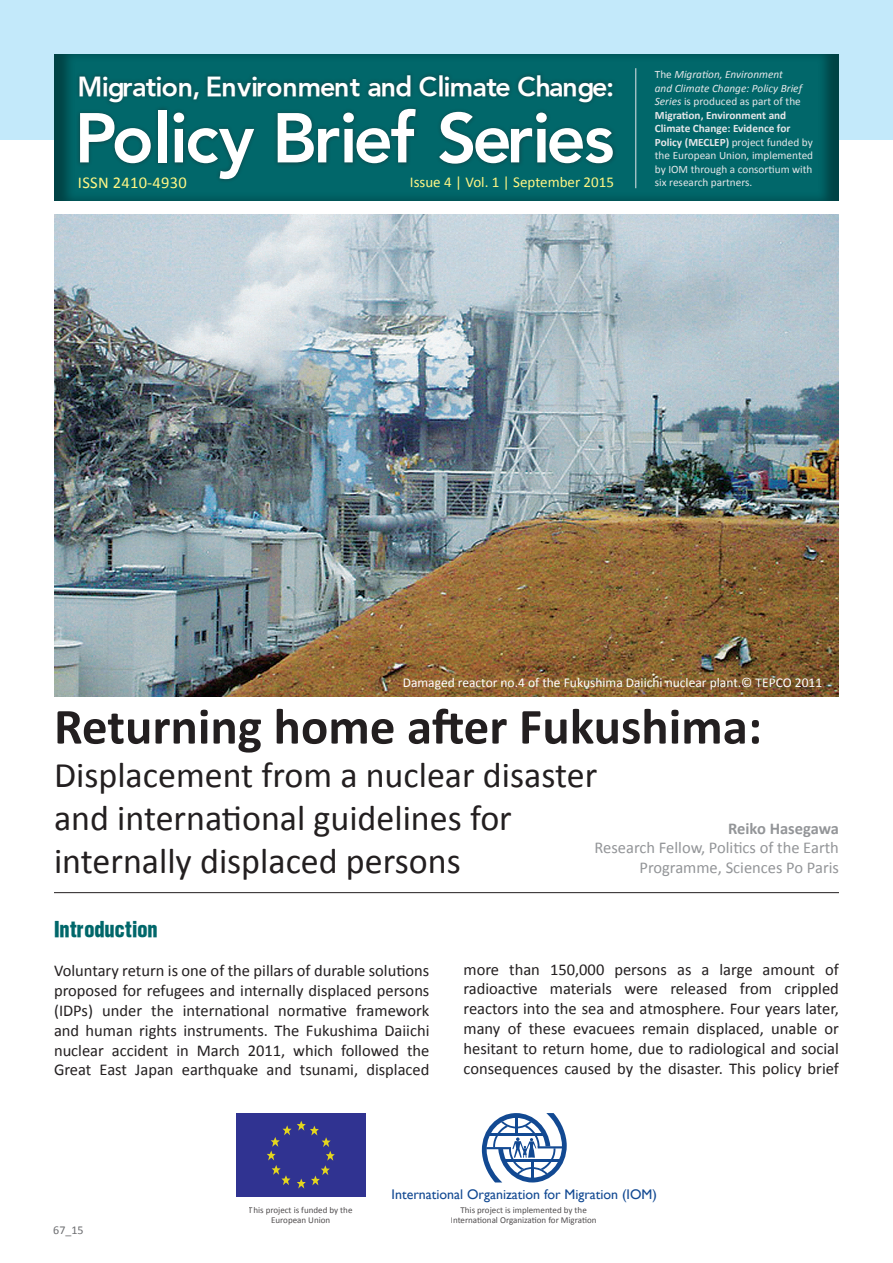
<style>
.page{position:relative;width:893px;height:1263px;background:#fff}
.page>*{position:absolute;margin:0;border:0;box-sizing:border-box;transform-origin:0 0}
.t1{font:700 69px "Expo S Si";letter-spacing:.01em;color:#fff}
.t2{font:700 51px "Calibri";color:#231f20}
.t3{font:36px/43.2px "Calibri";color:#231f20}
.t4{font:700 27px "Expo S Si";color:#fff}
.t5{font:21px "Context Black Cond S Si";color:#01676a}
.t6{font:16.5px/19.8px "Calibri";color:#231f20;text-align:justify}
.t7{font:16.5px/19.8px "Calibri";color:#939598;text-align:right}
.t8{font:700 16.5px "Calibri";color:#939598}
.t9{font:16.5px "Calibri";letter-spacing:.015em;color:#fff685}
.t10{font:15px "Calibri";color:#fff685}
.t11{font:13.95px "Gill Sans";color:#124992}
.t12{font:13.5px "Calibri";color:#fff}
.t13{font:12px "Calibri";color:#6c6d70}
.t14{font:11.25px/13.5px "Calibri";color:#e6e7e9}
.t15{font:9px/10.8px "Calibri";color:#231f20;text-align:center}
.s1{font-style:italic}
.s2{font-weight:700}
</style>
<div class="page">
<div style="left:236px;top:1113px;width:129px;height:83px;background:#303391"></div>
<svg style="left:267px;top:1121px;width:68px;height:67px"></svg>
<svg style="left:482px;top:1113px;width:85px;height:69px"></svg>
<hr style="left:54px;top:892px;width:785px;height:1px;background:#231f20">
<div style="left:0;top:0;width:893px;height:139px;background:#c3e9fa"></div>
<div style="left:445px;top:54px;width:394px;height:148px;background:#231f20;opacity:.4"></div>
<div style="left:54px;top:54px;width:397px;height:148px;background:#231f20;opacity:.4"></div>
<div style="left:75px;top:70px;width:542px;height:36px;background:#231f20;opacity:.5"></div>
<div style="left:75px;top:105px;width:542px;height:78px;background:#231f20;opacity:.5"></div>
<hr style="left:635px;top:68px;width:1px;height:120px;background:#e6e7e9">
<img style="left:54px;top:214px;width:785px;height:482px">
<p class="t14" style="left:655px;top:68px;width:160px">The <span class="s1">Migration, Environment<br>and Climate Change: Policy Brief<br>Series</span> is produced as part of the<br><span class="s2">Migration, Environment and<br>Climate Change: Evidence for<br>Policy (MECLEP)</span> project funded by the European Union, implemented by IOM through a consortium with</p>
<h3 class="t4" style="left:78px;top:70px;width:538px">Migration, Environment and Climate Change:</h3>
<h1 class="t1" style="left:79px;top:97px;width:536px">Policy Brief Series</h1>
<p class="t9" style="left:78px;top:172px;width:110px">ISSN 2410-4930</p>
<p class="t10" style="left:410px;top:172px;width:206px">Issue 4 | Vol. 1 | September 2015</p>
<p class="t14" style="left:655px;top:176px;width:99px">six research partners.</p>
<p class="t12" style="left:403px;top:674px;width:421px">Damaged reactor no.4 of the Fukushima Daiichi nuclear plant.© TEPCO 2011</p>
<h2 class="t2" style="left:54px;top:694px;width:709px">Returning home after Fukushima:</h2>
<h3 class="t3" style="left:54px;top:753px;width:545px">Displacement from a nuclear disaster and international guidelines for internally displaced persons</h3>
<p class="t8" style="left:728px;top:817px;width:112px">Reiko Hasegawa</p>
<p class="t7" style="left:595px;top:838px;width:246px">Research Fellow, Politics of the Earth<br>Programme, Sciences Po Paris</p>
<p class="t5" style="left:54px;top:916px;width:105px">Introduction</p>
<p class="t6" style="left:54px;top:961px;width:377px">Voluntary return is one of the pillars of durable solutions proposed for refugees and internally displaced persons (IDPs) under the international normative framework and human rights instruments. The Fukushima Daiichi nuclear accident in March 2011, which followed the Great East Japan earthquake and tsunami, displaced</p>
<p class="t6" style="left:463px;top:959px;width:377px">more than 150,000 persons as a large amount of radioactive materials were released from crippled reactors into the sea and atmosphere. Four years later, many of these evacuees remain displaced, unable or hesitant to return home, due to radiological and social consequences caused by the disaster. This policy brief</p>
<p class="t13" style="left:53px;top:1222px;width:32px">67_15</p>
<p class="t11" style="left:392px;top:1186px;width:267px">International Organization for Migration (IOM)</p>
<p class="t15" style="left:249px;top:1204px;width:105px">This project is funded by the<br>European Union</p>
<p class="t15" style="left:451px;top:1204px;width:147px">This project is implemented by the<br>International Organization for Migration</p>
</div>
